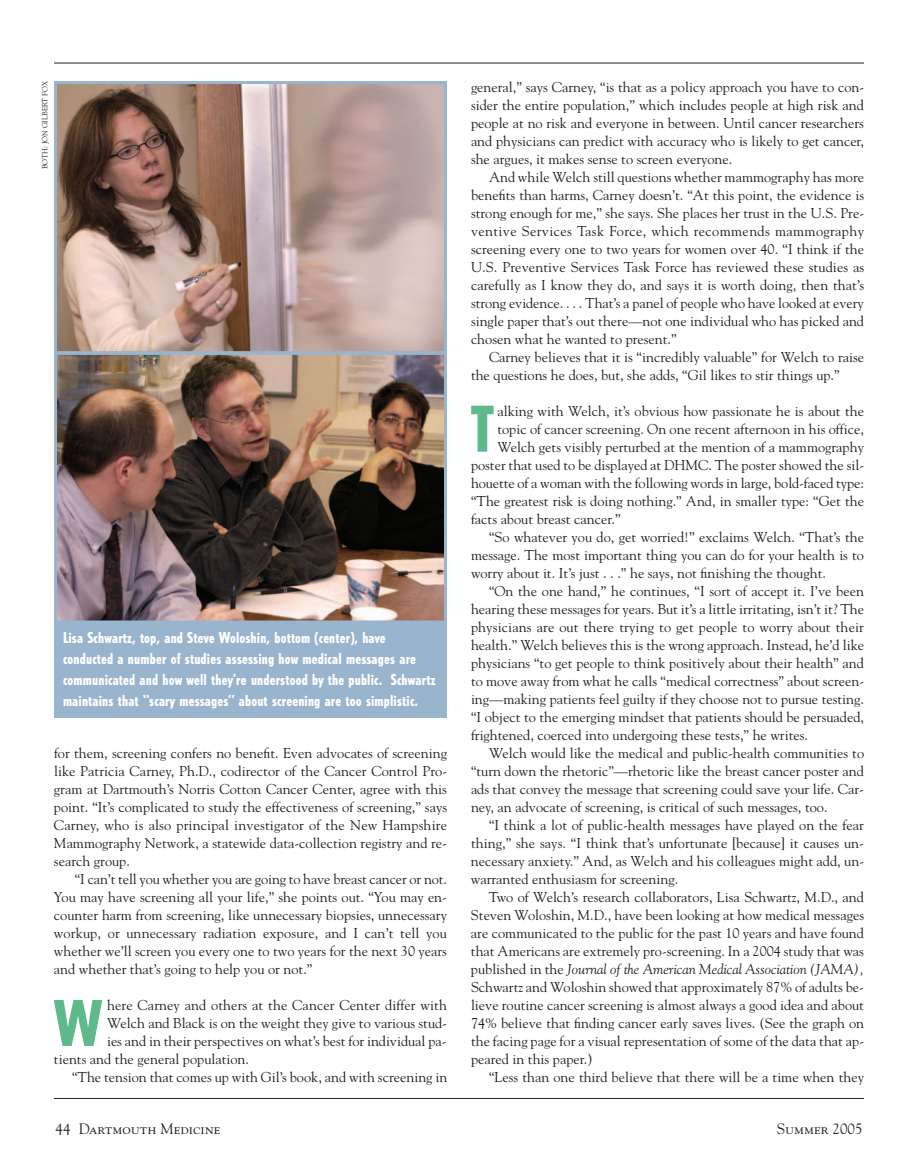
<style>
.page{position:relative;width:918px;height:1175px;background:#fff}
.page>*{position:absolute;margin:0;border:0;box-sizing:border-box;transform-origin:0 0}
.t1{font:800 condensed 62.4px "Tempo";color:#5fb98d}
.t2{font:800 condensed 15px/21px "Tempo";letter-spacing:.01em;color:#fff}
.t3{font:15px "Goudy SC";color:#231f20}
.t4{font:14.25px/18px "Goudy";color:#231f20;text-align:justify}
.t5{font:italic 14.25px "Goudy";color:#231f20}
.t6{font:7.5px "Goudy";color:#231f20}
.s1{font-family:"Goudy"}
.s2{font-style:normal}
</style>
<div class="page">
<hr style="left:54px;top:1098px;width:810px;height:1px;background:#231f20">
<hr style="left:54px;top:63px;width:810px;height:1px;background:#231f20">
<img style="left:58px;top:85px;width:385px;height:265px">
<div style="left:54px;top:81px;width:393px;height:273px;border:3px solid #99b4cd"></div>
<img style="left:58px;top:356px;width:385px;height:263px">
<div style="left:54px;top:352px;width:393px;height:271px;border:3px solid #99b4cd"></div>
<div style="left:54px;top:622px;width:393px;height:95px;background:#99b4cd"></div>
<p class="t6" style="left:41px;top:169px;width:90px;rotate:-90deg">BOTH: JON GILBERT FOX</p>
<p class="t2" style="left:63px;top:628px;width:374px">Lisa Schwartz, top, and Steve Woloshin, bottom (center), have conducted a number of studies assessing how medical messages are communicated and how well they’re understood by the public. Schwartz maintains that “scary messages” about screening are too simplistic.</p>
<p class="t4" style="left:54px;top:744px;width:395px">for them, screening confers no benefit. Even advocates of screening like Patricia Carney, Ph.D., codirector of the Cancer Control Pro&shy;gram at Dartmouth’s Norris Cotton Cancer Center, agree with this point. “It’s complicated to study the effectiveness of screening,” says Carney, who is also principal investigator of the New Hampshire Mammography Network, a statewide data-collection registry and re&shy;search group.</p>
<p class="t4" style="left:54px;top:870px;width:395px;text-indent:21px">“I can’t tell you whether you are going to have breast cancer or not.<br>You may have screening all your life,” she points out. “You may en&shy;counter harm from screening, like unnecessary biopsies, unnecessary workup, or unnecessary radiation exposure, and I can’t tell you whether we’ll screen you every one to two years for the next 30 years and whether that’s going to help you or not.”</p>
<h1 class="t1" style="left:55px;top:999px;width:48px">W</h1>
<p class="t4" style="left:107px;top:996px;width:341px">here Carney and others at the Cancer Center differ with</p>
<p class="t4" style="left:107px;top:1014px;width:341px">Welch and Black is on the weight they give to various stud-</p>
<p class="t4" style="left:107px;top:1032px;width:341px">ies and in their perspectives on what’s best for individual pa-</p>
<p class="t4" style="left:54px;top:1050px;width:197px">tients and the general population.</p>
<p class="t4" style="left:72px;top:1068px;width:377px">“The tension that comes up with Gil’s book, and with screening in</p>
<p class="t3" style="left:56px;top:1122px;width:167px"><span class="s1">44</span> Dartmouth Medicine</p>
<p class="t4" style="left:471px;top:78px;width:395px">general,” says Carney, “is that as a policy approach you have to con&shy;sider the entire population,” which includes people at high risk and people at no risk and everyone in between. Until cancer researchers and physicians can predict with accuracy who is likely to get cancer, she argues, it makes sense to screen everyone.</p>
<p class="t4" style="left:471px;top:168px;width:395px;text-indent:18px">And while Welch still questions whether mammography has more benefits than harms, Carney doesn’t. “At this point, the evidence is strong enough for me,” she says. She places her trust in the U.S. Pre&shy;ventive Services Task Force, which recommends mammography screening every one to two years for women over 40. “I think if the U.S. Preventive Services Task Force has reviewed these studies as carefully as I know they do, and says it is worth doing, then that’s strong evidence. . . . That’s a panel of people who have looked at every single paper that’s out there—not one individual who has picked and chosen what he wanted to present.”</p>
<p class="t4" style="left:471px;top:348px;width:395px;text-indent:18px">Carney believes that it is “incredibly valuable” for Welch to raise the questions he does, but, she adds, “Gil likes to stir things up.”</p>
<h1 class="t1" style="left:470px;top:405px;width:26px">T</h1>
<p class="t4" style="left:497px;top:402px;width:368px">alking with Welch, it’s obvious how passionate he is about the</p>
<p class="t4" style="left:497px;top:420px;width:368px">topic of cancer screening. On one recent afternoon in his office,</p>
<p class="t4" style="left:497px;top:438px;width:368px">Welch gets visibly perturbed at the mention of a mammography</p>
<p class="t4" style="left:471px;top:456px;width:395px">poster that used to be displayed at DHMC. The poster showed the sil-</p>
<p class="t4" style="left:471px;top:474px;width:395px">houette of a woman with the following words in large, bold-faced type:</p>
<p class="t4" style="left:471px;top:492px;width:395px">“The greatest risk is doing nothing.” And, in smaller type: “Get the</p>
<p class="t4" style="left:471px;top:510px;width:151px">facts about breast cancer.”</p>
<p class="t4" style="left:489px;top:528px;width:377px">“So whatever you do, get worried!” exclaims Welch. “That’s the</p>
<p class="t4" style="left:471px;top:546px;width:395px">message. The most important thing you can do for your health is to</p>
<p class="t4" style="left:471px;top:564px;width:357px">worry about it. It’s just . . .” he says, not finishing the thought.</p>
<p class="t4" style="left:489px;top:582px;width:376px">“On the one hand,” he continues, “I sort of accept it. I’ve been</p>
<p class="t4" style="left:471px;top:600px;width:395px">hearing these messages for years. But it’s a little irritating, isn’t it? The</p>
<p class="t4" style="left:471px;top:618px;width:395px">physicians are out there trying to get people to worry about their</p>
<p class="t4" style="left:471px;top:636px;width:395px">health.” Welch believes this is the wrong approach. Instead, he’d like</p>
<p class="t4" style="left:471px;top:654px;width:395px">physicians “to get people to think positively about their health” and</p>
<p class="t4" style="left:471px;top:672px;width:395px">to move away from what he calls “medical correctness” about screen-</p>
<p class="t4" style="left:471px;top:690px;width:395px">ing—making patients feel guilty if they choose not to pursue testing.</p>
<p class="t4" style="left:471px;top:708px;width:395px">“I object to the emerging mindset that patients should be persuaded,</p>
<p class="t4" style="left:471px;top:726px;width:339px">frightened, coerced into undergoing these tests,” he writes.</p>
<p class="t4" style="left:489px;top:744px;width:377px">Welch would like the medical and public-health communities to</p>
<p class="t4" style="left:471px;top:762px;width:395px">“turn down the rhetoric”—rhetoric like the breast cancer poster and</p>
<p class="t4" style="left:471px;top:780px;width:395px">ads that convey the message that screening could save your life. Car-</p>
<p class="t4" style="left:471px;top:798px;width:358px">ney, an advocate of screening, is critical of such messages, too.</p>
<p class="t4" style="left:489px;top:816px;width:377px">“I think a lot of public-health messages have played on the fear</p>
<p class="t4" style="left:471px;top:834px;width:395px">thing,” she says. “I think that’s unfortunate [because] it causes un-</p>
<p class="t4" style="left:471px;top:852px;width:395px">necessary anxiety.” And, as Welch and his colleagues might add, un-</p>
<p class="t4" style="left:471px;top:870px;width:209px">warranted enthusiasm for screening.</p>
<p class="t4" style="left:489px;top:888px;width:377px">Two of Welch’s research collaborators, Lisa Schwartz, M.D., and</p>
<p class="t4" style="left:471px;top:906px;width:395px">Steven Woloshin, M.D., have been looking at how medical messages</p>
<p class="t4" style="left:471px;top:924px;width:394px">are communicated to the public for the past 10 years and have found</p>
<p class="t4" style="left:471px;top:942px;width:395px">that Americans are extremely pro-screening. In a 2004 study that was</p>
<p class="t5" style="left:471px;top:960px;width:395px"><span class="s2">published in the</span> Journal of the American Medical Association (JAMA),</p>
<p class="t4" style="left:471px;top:978px;width:394px">Schwartz and Woloshin showed that approximately 87% of adults be-</p>
<p class="t4" style="left:471px;top:996px;width:394px">lieve routine cancer screening is almost always a good idea and about</p>
<p class="t4" style="left:471px;top:1014px;width:395px">74% believe that finding cancer early saves lives. (See the graph on</p>
<p class="t4" style="left:471px;top:1032px;width:395px">the facing page for a visual representation of some of the data that ap-</p>
<p class="t4" style="left:471px;top:1050px;width:123px">peared in this paper.)</p>
<p class="t4" style="left:489px;top:1068px;width:377px">“Less than one third believe that there will be a time when they</p>
<p class="t3" style="left:777px;top:1122px;width:87px">Summer <span class="s1">2005</span></p>
</div>
